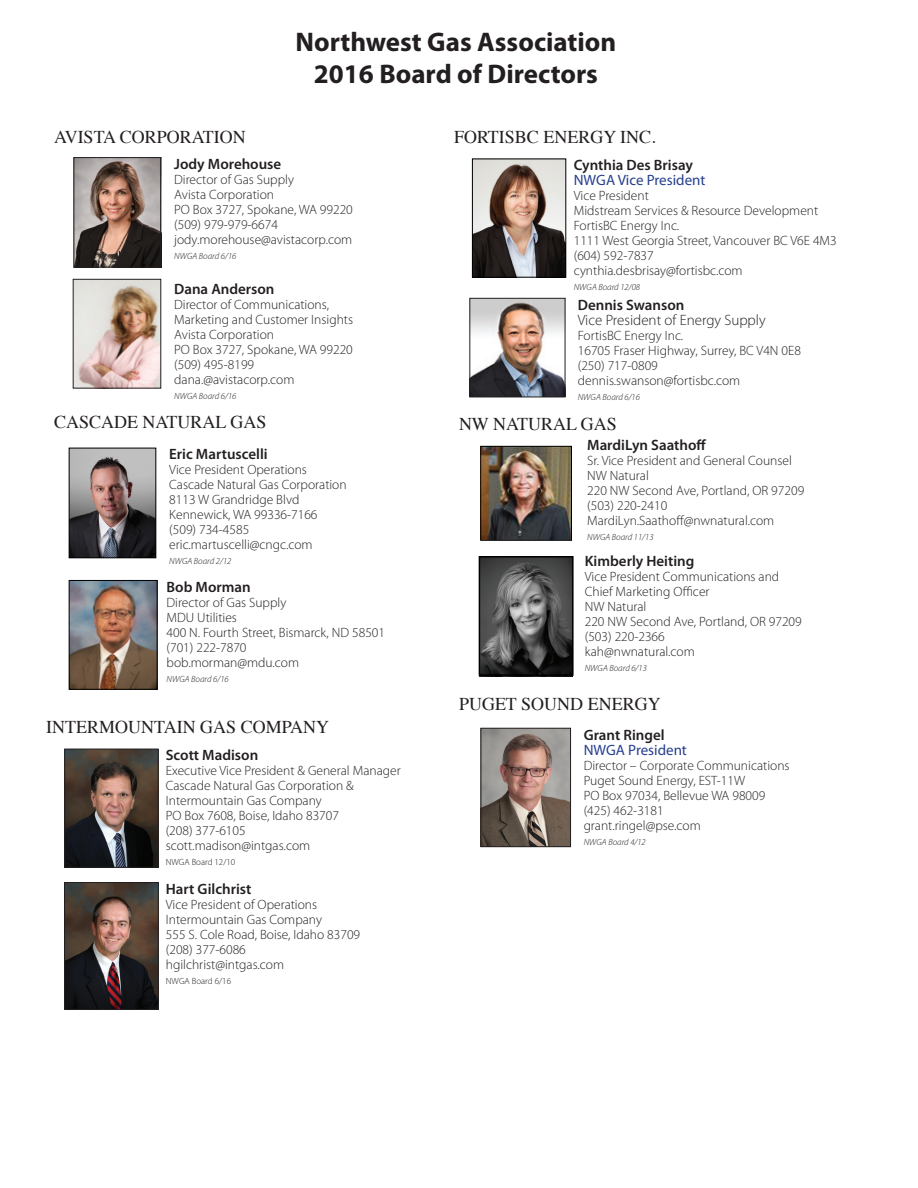
<style>
.page{position:relative;width:918px;height:1188px;background:#fff}
.page>*{position:absolute;margin:0;border:0;box-sizing:border-box;transform-origin:0 0}
.t1{font:700 27px/32.4px "Myriad Pro";color:#231f20;text-align:center}
.t2{font:18px "Times";color:#231f20}
.t3{font:600 15px "Myriad Pro";color:#231f20}
.t4{font:15px "Myriad Pro";color:#253f8e}
.t5{font:300 15px "Myriad Pro";color:#231f20}
.t6{font:300 13.5px/15px "Myriad Pro";color:#231f20}
.t7{font:italic 300 9px "Myriad Pro";color:#231f20}
.t8{font:300 9px "Myriad Pro";color:#231f20}
</style>
<div class="page">
<img style="left:76px;top:159px;width:83px;height:106px">
<div style="left:74px;top:157px;width:87px;height:110px;border:1px solid #231f20"></div>
<img style="left:75px;top:281px;width:84px;height:105px">
<div style="left:73px;top:279px;width:88px;height:109px;border:1px solid #231f20"></div>
<img style="left:67px;top:751px;width:89px;height:115px">
<div style="left:65px;top:749px;width:93px;height:119px;border:1px solid #231f20"></div>
<img style="left:71px;top:450px;width:83px;height:106px">
<div style="left:69px;top:448px;width:87px;height:110px;border:1px solid #000"></div>
<img style="left:71px;top:582px;width:84px;height:105px">
<div style="left:69px;top:580px;width:88px;height:109px;border:1px solid #000"></div>
<img style="left:66px;top:884px;width:90px;height:124px">
<div style="left:64px;top:882px;width:94px;height:128px;border:1px solid #231f20"></div>
<img style="left:474px;top:161px;width:90px;height:114px">
<div style="left:472px;top:159px;width:94px;height:118px;border:1px solid #000"></div>
<img style="left:472px;top:300px;width:91px;height:95px">
<div style="left:470px;top:298px;width:95px;height:99px;border:1px solid #231f20"></div>
<img style="left:483px;top:448px;width:87px;height:91px">
<div style="left:481px;top:446px;width:91px;height:95px;border:1px solid #000"></div>
<img style="left:482px;top:559px;width:89px;height:114px">
<div style="left:479px;top:556px;width:95px;height:120px;border:2px solid #000"></div>
<img style="left:483px;top:730px;width:86px;height:115px">
<div style="left:481px;top:728px;width:90px;height:119px;border:1px solid #231f20"></div>
<h2 class="t2" style="left:54px;top:120px;width:193px">AVISTA CORPORATION</h2>
<h1 class="t1" style="left:296px;top:25px;width:322px">Northwest Gas Association<br>2016 Board of Directors</h1>
<h2 class="t2" style="left:454px;top:120px;width:203px">FORTIS BC ENERGY INC .</h2>
<p class="t3" style="left:174px;top:154px;width:109px">Jody Morehouse</p>
<p class="t6" style="left:174px;top:172px;width:180px">Director of Gas Supply<br>Avista Corporation<br>PO Box 3727, Spokane, WA 99220 (509) 979-979-6674 jody.morehouse@avistacorp.com</p>
<p class="t7" style="left:174px;top:251px;width:64px">NWGA Board 6/16</p>
<p class="t3" style="left:174px;top:279px;width:102px">Dana Anderson</p>
<p class="t6" style="left:174px;top:297px;width:180px">Director of Communications,<br>Marketing and Customer Insights<br>Avista Corporation<br>PO Box 3727, Spokane, WA 99220 (509) 495-8199 dana.@avistacorp.com</p>
<p class="t7" style="left:174px;top:391px;width:64px">NWGA Board 6/16</p>
<h2 class="t2" style="left:54px;top:405px;width:214px">CASCADE NATURAL GAS</h2>
<p class="t3" style="left:169px;top:445px;width:100px">Eric Martuscelli</p>
<p class="t6" style="left:169px;top:462px;width:179px">Vice President Operations<br>Cascade Natural Gas Corporation<br>8113 W Grandridge Blvd<br>Kennewick, WA 99336-7166 (509) 734-4585 eric.martuscelli@cngc.com</p>
<p class="t7" style="left:169px;top:556px;width:64px">NWGA Board 2/12</p>
<p class="t3" style="left:167px;top:577px;width:86px">Bob Morman</p>
<p class="t6" style="left:167px;top:595px;width:220px">Director of Gas Supply<br>MDU Utilities<br>400 N. Fourth Street, Bismarck, ND 58501 (701) 222-7870<br>bob.morman@mdu.com</p>
<p class="t7" style="left:167px;top:674px;width:64px">NWGA Board 6/16</p>
<h2 class="t2" style="left:46px;top:710px;width:248px">INTERMOUNTAIN GAS COMPAN</h2>
<h2 class="t2" style="left:316px;top:710px;width:14px">Y</h2>
<p class="t3" style="left:166px;top:746px;width:94px">Scott Madison</p>
<p class="t6" style="left:166px;top:764px;width:237px">Executive Vice President &amp; General Manager<br>Cascade Natural Gas Corporation &amp;<br>Intermountain Gas Company<br>PO Box 7608, Boise, Idaho 83707<br>(208) 377-6105<br>scott.madison@intgas.com</p>
<p class="t8" style="left:166px;top:857px;width:71px">NWGA Board 12/10</p>
<p class="t3" style="left:166px;top:879px;width:87px">Hart Gilchrist</p>
<p class="t6" style="left:166px;top:897px;width:196px">Vice President of Operations<br>Intermountain Gas Company<br>555 S. Cole Road, Boise, Idaho 83709 (208) 377-6086 hgilchrist@intgas.com</p>
<p class="t8" style="left:166px;top:976px;width:67px">NWGA Board 6/16</p>
<p class="t3" style="left:574px;top:155px;width:121px">Cynthia Des Brisay</p>
<p class="t4" style="left:574px;top:171px;width:133px">NWGA Vice President</p>
<p class="t6" style="left:574px;top:188px;width:264px">Vice President<br>Midstream Services &amp; Resource Development<br>FortisBC Energy Inc.<br>1111 West Georgia Street, Vancouver BC V6E 4M3 (604) 592-7837<br>cynthia.desbrisay@fortisbc.com</p>
<p class="t7" style="left:574px;top:282px;width:68px">NWGA Board 12/08</p>
<p class="t3" style="left:578px;top:295px;width:108px">Dennis Swanson</p>
<p class="t5" style="left:578px;top:311px;width:189px">Vice President of Energy Supply</p>
<p class="t6" style="left:578px;top:328px;width:225px">FortisBC Energy Inc.<br>16705 Fraser Highway, Surrey, BC V4N 0E8 (250) 717-0809 dennis.swanson@fortisbc.com</p>
<p class="t7" style="left:578px;top:392px;width:64px">NWGA Board 6/16</p>
<h2 class="t2" style="left:459px;top:407px;width:159px">NW NATURAL GAS</h2>
<p class="t3" style="left:587px;top:436px;width:120px">MardiLyn Saathoff</p>
<p class="t6" style="left:587px;top:453px;width:219px">Sr. Vice President and General Counsel<br>NW Natural<br>220 NW Second Ave, Portland, OR 97209 (503) 220-2410<br>MardiLyn.Saathoff@nwnatural.com</p>
<p class="t7" style="left:587px;top:532px;width:68px">NWGA Board 11/13</p>
<p class="t3" style="left:585px;top:552px;width:111px">Kimberly Heiting</p>
<p class="t6" style="left:585px;top:569px;width:219px">Vice President Communications and<br>Chief Marketing Officer<br>NW Natural<br>220 NW Second Ave, Portland, OR 97209 (503) 220-2366<br>kah@nwnatural.com</p>
<p class="t7" style="left:585px;top:663px;width:64px">NWGA Board 6/13</p>
<h2 class="t2" style="left:459px;top:687px;width:203px">PUGET SOUND ENERGY</h2>
<p class="t3" style="left:584px;top:725px;width:83px">Grant Ringel</p>
<p class="t4" style="left:584px;top:740px;width:105px">NWGA President</p>
<p class="t6" style="left:584px;top:758px;width:207px">Director – Corporate Communications<br>Puget Sound Energy, EST-11W<br>PO Box 97034, Bellevue WA 98009 (425) 462-3181<br>grant.ringel@pse.com</p>
<p class="t7" style="left:584px;top:837px;width:64px">NWGA Board 4/12</p>
</div>
